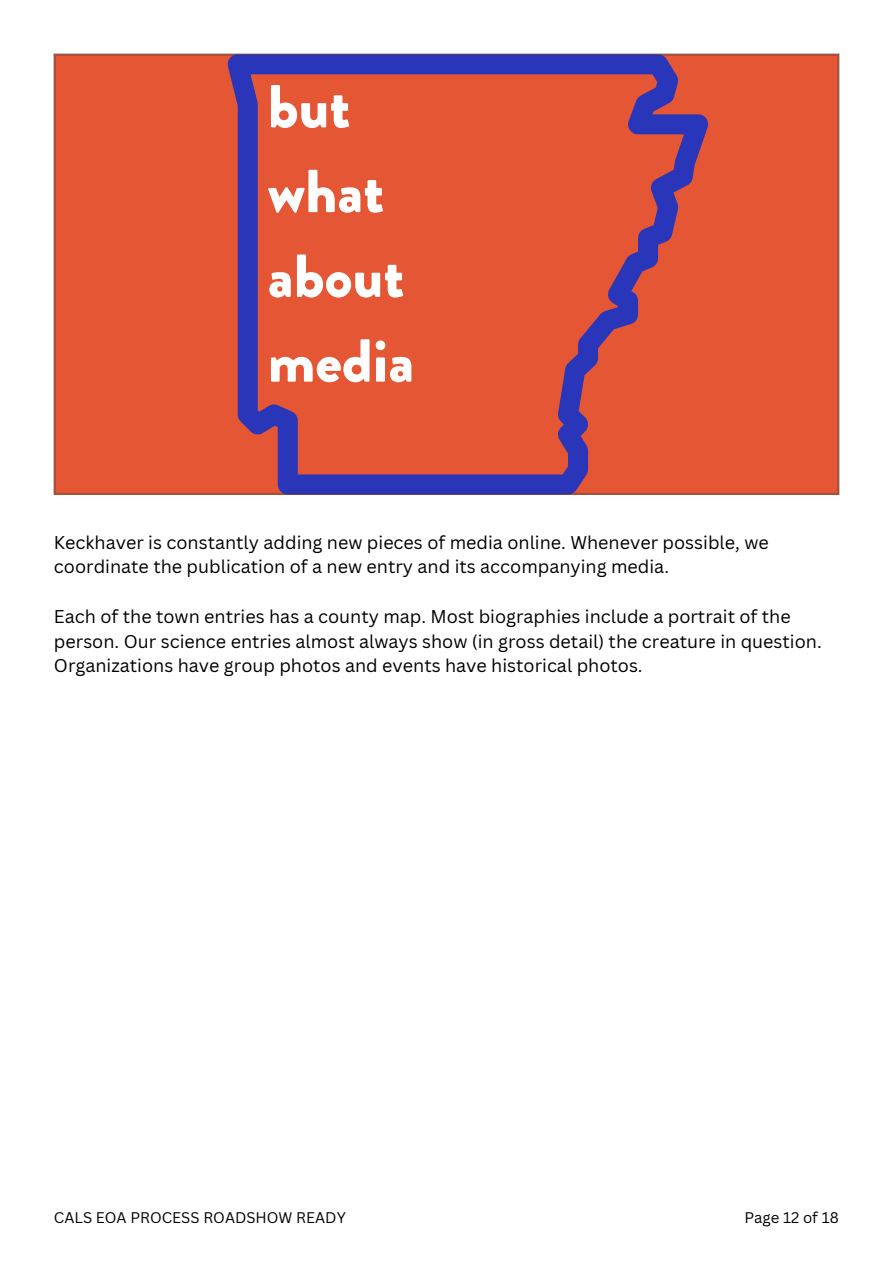
<style>
.page{position:relative;width:893px;height:1264px;background:#fff}
.page>*{position:absolute;margin:0;border:0;box-sizing:border-box;transform-origin:0 0}
.t1{font:900 60.6px "Brandon Grotesque";color:#fff}
.t2{font:18px/24.8px "Canva Sans";color:#000}
.t3{font:15px "Canva Sans";color:#000}
</style>
<div class="page">
<svg style="left:54px;top:54px;width:785px;height:441px;background:#d05241"></svg>
<p class="t1" style="left:268px;top:64px;width:84px">but</p>
<p class="t1" style="left:268px;top:148px;width:118px">what</p>
<p class="t1" style="left:268px;top:233px;width:138px">about</p>
<p class="t1" style="left:268px;top:318px;width:148px">media</p>
<p class="t2" style="left:54px;top:529px;width:716px">Keckhaver is constantly adding new pieces of media online. Whenever possible, we coordinate the publication of a new entry and its accompanying media.</p>
<p class="t2" style="left:54px;top:603px;width:769px">Each of the town entries has a county map. Most biographies include a portrait of the person. Our science entries almost always show (in gross detail) the creature in question.<br>Organizations have group photos and events have historical photos.</p>
<p class="t3" style="left:54px;top:1206px;width:293px">CALS EOA PROCESS ROADSHOW READY</p>
<p class="t3" style="left:744px;top:1206px;width:96px">Page 12 of 18</p>
</div>
